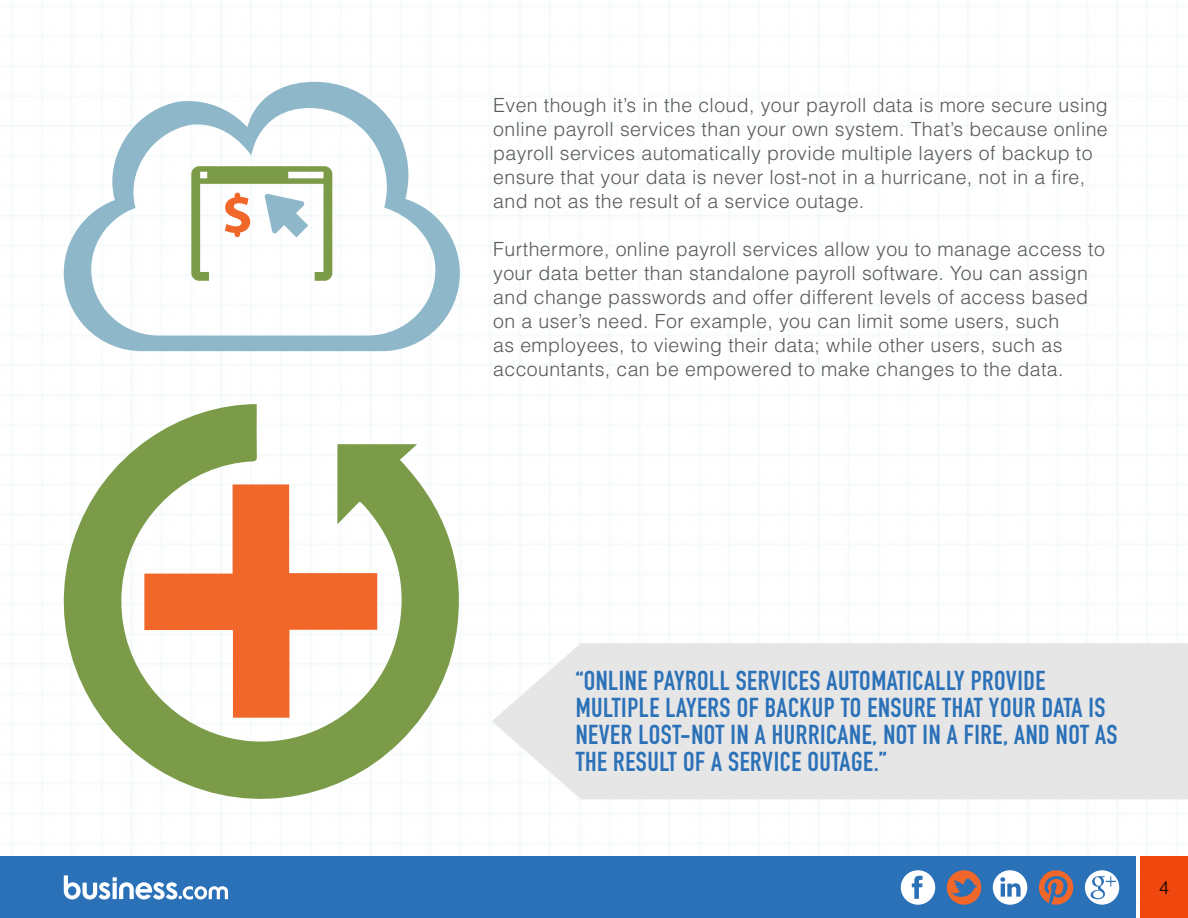
<style>
.page{position:relative;width:1188px;height:918px;background:#fff}
.page>*{position:absolute;margin:0;border:0;box-sizing:border-box;transform-origin:0 0}
.t1{font:27px/27px "DIN Engschrift Std";letter-spacing:.02em;color:#2b71b8}
.t2{font:300 19.5px/24px "Helvetica LT Std";letter-spacing:.02em;color:#58595b}
.t3{font:300 18px "Helvetica LT Std";color:#000}
</style>
<div class="page">
<img style="left:0;top:0;width:1188px;height:918px">
<div style="left:0;top:857px;width:1135px;height:61px;background:#2b71b8"></div>
<svg style="left:64px;top:875px;width:164px;height:25px"></svg>
<svg style="left:901px;top:870px;width:34px;height:35px"></svg>
<svg style="left:947px;top:870px;width:34px;height:35px"></svg>
<svg style="left:993px;top:870px;width:34px;height:35px"></svg>
<div style="left:1140px;top:857px;width:48px;height:61px;background:#f0470e"></div>
<svg style="left:1085px;top:870px;width:34px;height:35px"></svg>
<svg style="left:1039px;top:870px;width:34px;height:35px"></svg>
<div style="left:492px;top:643px;width:696px;height:156px;background:#e6e6e7"></div>
<svg style="left:46px;top:404px;width:418px;height:413px"></svg>
<svg style="left:144px;top:484px;width:233px;height:234px"></svg>
<svg style="left:64px;top:82px;width:396px;height:269px"></svg>
<svg style="left:191px;top:166px;width:141px;height:115px"></svg>
<p class="t2" style="left:493px;top:93px;width:616px">Even though it’s in the cloud, your payroll data is more secure using online payroll services than your own system. That’s because online payroll services automatically provide multiple layers of backup to ensure that your data is never lost-not in a hurricane, not in a fire, and not as the result of a service outage.</p>
<p class="t2" style="left:493px;top:237px;width:613px">Furthermore, online payroll services allow you to manage access to your data better than standalone payroll software. You can assign and change passwords and offer different levels of access based on a user’s need. For example, you can limit some users, such<br>as employees, to viewing their data; while other users, such as accountants, can be empowered to make changes to the data.</p>
<h1 class="t1" style="left:576px;top:668px;width:543px">“ONLINE PAYROLL SERVICES AUTOMATICALLY PROVIDE MULTIPLE LAYERS OF BACKUP TO ENSURE THAT YOUR DATA IS NEVER LOST-NOT IN A HURRICANE, NOT IN A FIRE, AND NOT AS THE RESULT OF A SERVICE OUTAGE.”</h1>
<p class="t3" style="left:1159px;top:876px;width:12px">4</p>
</div>
